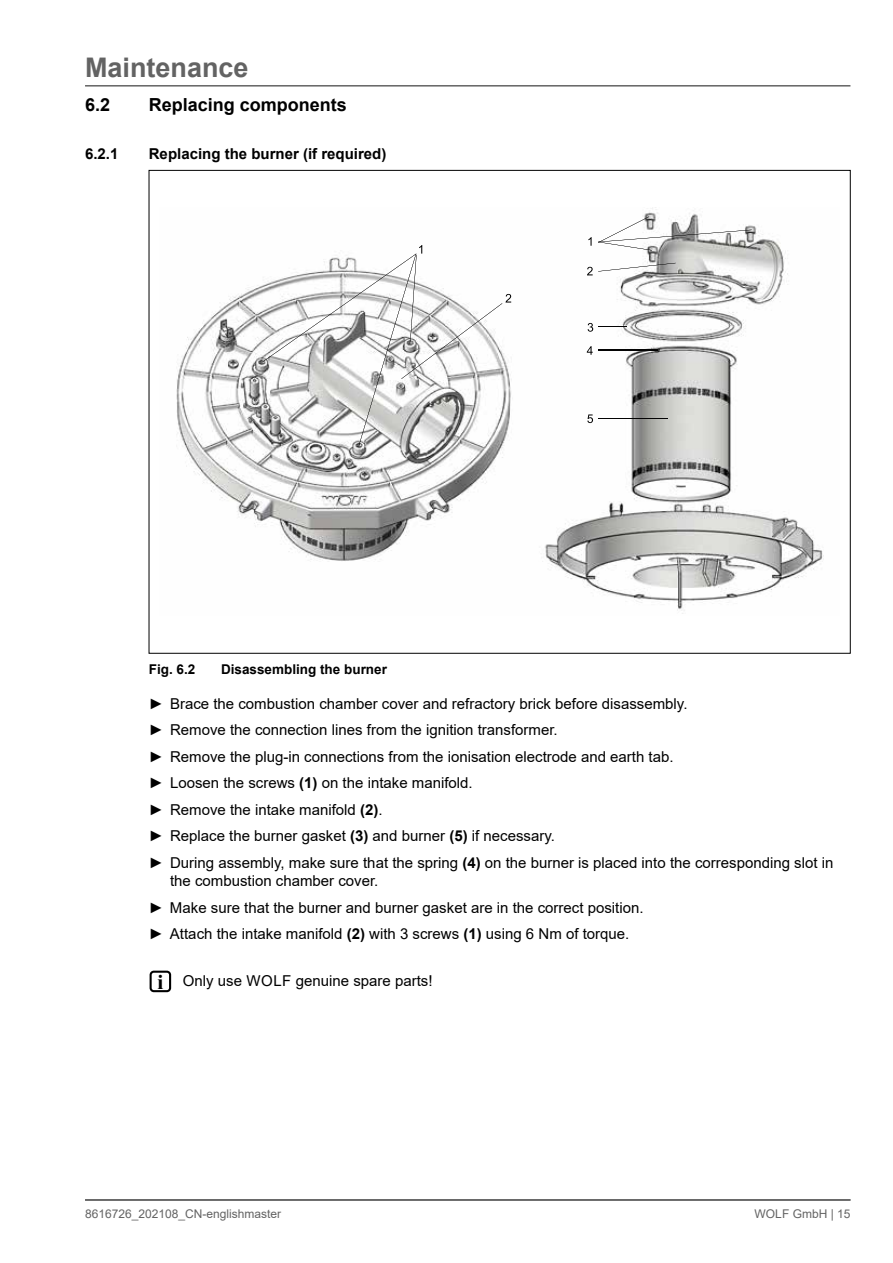
<style>
.page{position:relative;width:893px;height:1263px;background:#fff}
.page>*{position:absolute;margin:0;border:0;box-sizing:border-box;transform-origin:0 0}
.t1{font:700 27px "Arial";color:#636363}
.t2{font:700 18px "Arial";color:#000}
.t3{font:15px/26.5px "Arial";color:#000}
.t4{font:700 15px "Arial";color:#000}
.t5{font:700 13.5px "Arial";color:#000}
.t6{font:12px "Arial";color:#636363}
.s1{font-weight:700}
.s2{font-family:"Times New Roman";font-weight:700;font-size:21px}
</style>
<div class="page">
<hr style="left:85px;top:85px;width:765px;height:2px;background:#636363">
<hr style="left:85px;top:1199px;width:765px;height:2px;background:#636363">
<img style="left:176px;top:208px;width:648px;height:406px">
<img style="left:359px;top:253px;width:57px;height:192px">
<img style="left:416px;top:255px;width:1px;height:48px">
<img style="left:262px;top:254px;width:154px;height:108px">
<img style="left:401px;top:303px;width:101px;height:76px">
<img style="left:649px;top:230px;width:103px;height:12px">
<img style="left:598px;top:216px;width:51px;height:26px">
<img style="left:598px;top:242px;width:54px;height:8px">
<img style="left:598px;top:263px;width:78px;height:8px">
<img style="left:598px;top:350px;width:59px;height:1px">
<img style="left:598px;top:418px;width:70px;height:1px">
<svg style="left:419px;top:245px;width:3px;height:9px"></svg>
<svg style="left:505px;top:294px;width:6px;height:9px"></svg>
<svg style="left:588px;top:237px;width:4px;height:9px"></svg>
<svg style="left:587px;top:267px;width:6px;height:8px"></svg>
<svg style="left:588px;top:323px;width:39px;height:9px"></svg>
<svg style="left:587px;top:346px;width:6px;height:9px"></svg>
<svg style="left:587px;top:414px;width:6px;height:9px"></svg>
<div style="left:150px;top:971px;width:21px;height:21px;border:2px solid #000;border-radius:3px"></div>
<h1 class="t1" style="left:85px;top:48px;width:165px">Maintenance</h1>
<p class="t2" style="left:85px;top:92px;width:27px">6.2</p>
<p class="t2" style="left:149px;top:92px;width:200px">Replacing components</p>
<p class="t4" style="left:85px;top:143px;width:35px">6.2.1</p>
<p class="t4" style="left:149px;top:143px;width:239px">Replacing the burner (if required)</p>
<p class="t5" style="left:149px;top:660px;width:48px">Fig. 6.2</p>
<p class="t5" style="left:221px;top:660px;width:167px">Disassembling the burner</p>
<p class="t3" style="left:149px;top:690px;width:686px">► Brace the combustion chamber cover and refractory brick before disassembly.<br>► Remove the connection lines from the ignition transformer.<br>► Remove the plug-in connections from the ionisation electrode and earth tab.<br>► Loosen the screws <span class="s1">(1)</span> on the intake manifold.<br>► Remove the intake manifold <span class="s1">(2)</span>.<br>► Replace the burner gasket <span class="s1">(3)</span> and burner <span class="s1">(5)</span> if necessary.<br>► During assembly, make sure that the spring <span class="s1">(4)</span> on the burner is placed into the corresponding slot in</p>
<p class="t3" style="left:149px;top:867px;width:496px;text-indent:21px">the combustion chamber cover.<br>► Make sure that the burner and burner gasket are in the correct position. ► Attach the intake manifold <span class="s1">(2)</span> with 3 screws <span class="s1">(1)</span> using 6 Nm of torque.</p>
<p class="t3" style="left:157px;top:968px;width:277px"><span class="s2">i</span> Only use WOLF genuine spare parts!</p>
<p class="t6" style="left:85px;top:1205px;width:198px">8616726_202108_CN-englishmaster</p>
<p class="t6" style="left:755px;top:1205px;width:97px">WOLF GmbH | 15</p>
</div>
